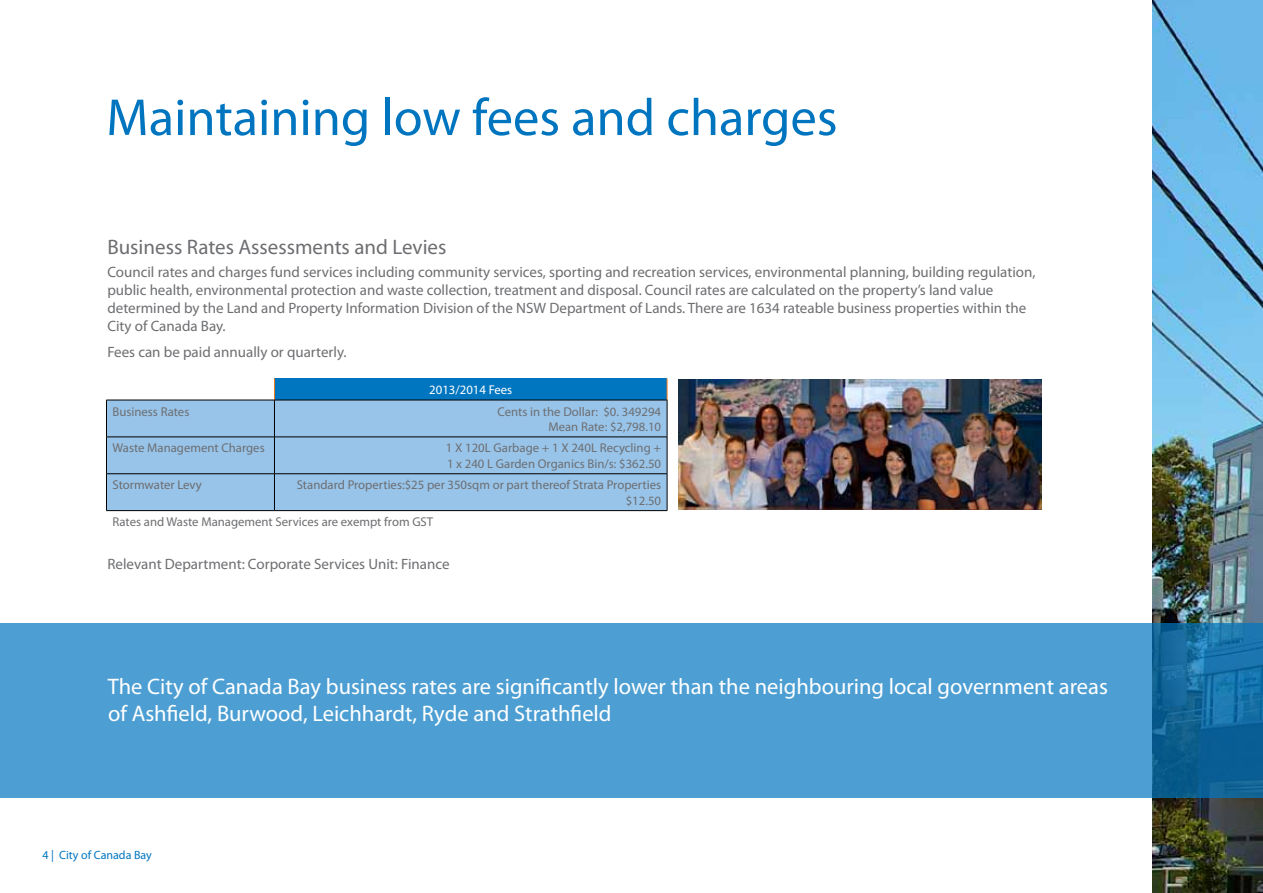
<style>
.page{position:relative;width:1263px;height:893px;background:#fff}
.page>*{position:absolute;margin:0;border:0;box-sizing:border-box;transform-origin:0 0}
.t1{font:52.5px "Myriad Pro";color:#0075bf}
.t2{font:22.5px/27px "Myriad Pro";color:#fff}
.t3{font:21px "Myriad Pro";color:#6d6e71}
.t4{font:15px/18px "Myriad Pro";color:#6d6e71}
.t5{font:12.75px/15.3px "Myriad Pro";color:#6d6e71;text-align:right}
.t6{font:12.75px "Myriad Pro";color:#fff}
.t7{font:12px "Myriad Pro";color:#0076c0}
</style>
<div class="page">
<img style="left:1152px;top:0;width:111px;height:893px">
<div style="left:274px;top:378px;width:393px;height:22px;background:#0076c0"></div>
<div style="left:107px;top:401px;width:560px;height:109px;background:#98c4e9"></div>
<svg style="left:274px;top:378px;width:1px;height:22px"></svg>
<svg style="left:667px;top:378px;width:1px;height:22px"></svg>
<hr style="left:106px;top:400px;width:168px;height:1px;background:#000">
<hr style="left:106px;top:400px;width:1px;height:37px;background:#000">
<hr style="left:274px;top:400px;width:393px;height:1px;background:#000">
<hr style="left:274px;top:400px;width:1px;height:37px;background:#000">
<hr style="left:667px;top:400px;width:1px;height:37px;background:#000">
<hr style="left:106px;top:437px;width:168px;height:1px;background:#000">
<hr style="left:106px;top:437px;width:1px;height:37px;background:#000">
<hr style="left:274px;top:437px;width:393px;height:1px;background:#000">
<hr style="left:274px;top:437px;width:1px;height:37px;background:#000">
<hr style="left:667px;top:437px;width:1px;height:37px;background:#000">
<hr style="left:106px;top:473px;width:168px;height:1px;background:#000">
<hr style="left:106px;top:474px;width:1px;height:36px;background:#000">
<hr style="left:274px;top:473px;width:393px;height:1px;background:#000">
<hr style="left:274px;top:474px;width:1px;height:36px;background:#000">
<hr style="left:667px;top:474px;width:1px;height:36px;background:#000">
<hr style="left:106px;top:510px;width:168px;height:1px;background:#000">
<hr style="left:274px;top:510px;width:393px;height:1px;background:#000">
<svg style="left:0;top:623px;width:1263px;height:174px;background:#479ace"></svg>
<img style="left:678px;top:379px;width:363px;height:130px">
<h1 class="t1" style="left:106px;top:85px;width:733px">Maintaining low fees and charges</h1>
<h3 class="t3" style="left:107px;top:234px;width:341px">Business Rates Assessments and Levies</h3>
<p class="t4" style="left:107px;top:262px;width:930px">Council rates and charges fund services including community services, sporting and recreation services, environmental planning, building regulation, public health, environmental protection and waste collection, treatment and disposal. Council rates are calculated on the property’s land value determined by the Land and Property Information Division of the NSW Department of Lands. There are 1634 rateable business properties within the City of Canada Bay.</p>
<p class="t4" style="left:107px;top:343px;width:241px">Fees can be paid annually or quarterly.</p>
<p class="t6" style="left:429px;top:382px;width:85px">2013/2014 Fees</p>
<p class="t5" style="left:112px;top:403px;width:78px">Business Rates</p>
<p class="t5" style="left:498px;top:403px;width:165px">Cents in the Dollar: $0. 349294<br>Mean Rate: $2,798.10</p>
<p class="t5" style="left:112px;top:440px;width:154px">Waste Management Charges</p>
<p class="t5" style="left:446px;top:440px;width:217px;text-align:left">1 X 120L Garbage + 1 X 240L Recycling +<br>1 x 240 L Garden Organics Bin/s: $362.50</p>
<p class="t5" style="left:112px;top:477px;width:91px">Stormwater Levy</p>
<p class="t5" style="left:297px;top:477px;width:366px">Standard Properties:$25 per 350sqm or part thereof Strata Properties $12.50</p>
<p class="t5" style="left:112px;top:514px;width:322px">Rates and Waste Management Services are exempt from GST</p>
<p class="t4" style="left:107px;top:555px;width:344px">Relevant Department: Corporate Services Unit: Finance</p>
<h2 class="t2" style="left:108px;top:673px;width:1002px">The City of Canada Bay business rates are significantly lower than the neighbouring local government areas of Ashfield, Burwood, Leichhardt, Ryde and Strathfield</h2>
<p class="t7" style="left:43px;top:848px;width:111px">4 | City of Canada Bay</p>
</div>
